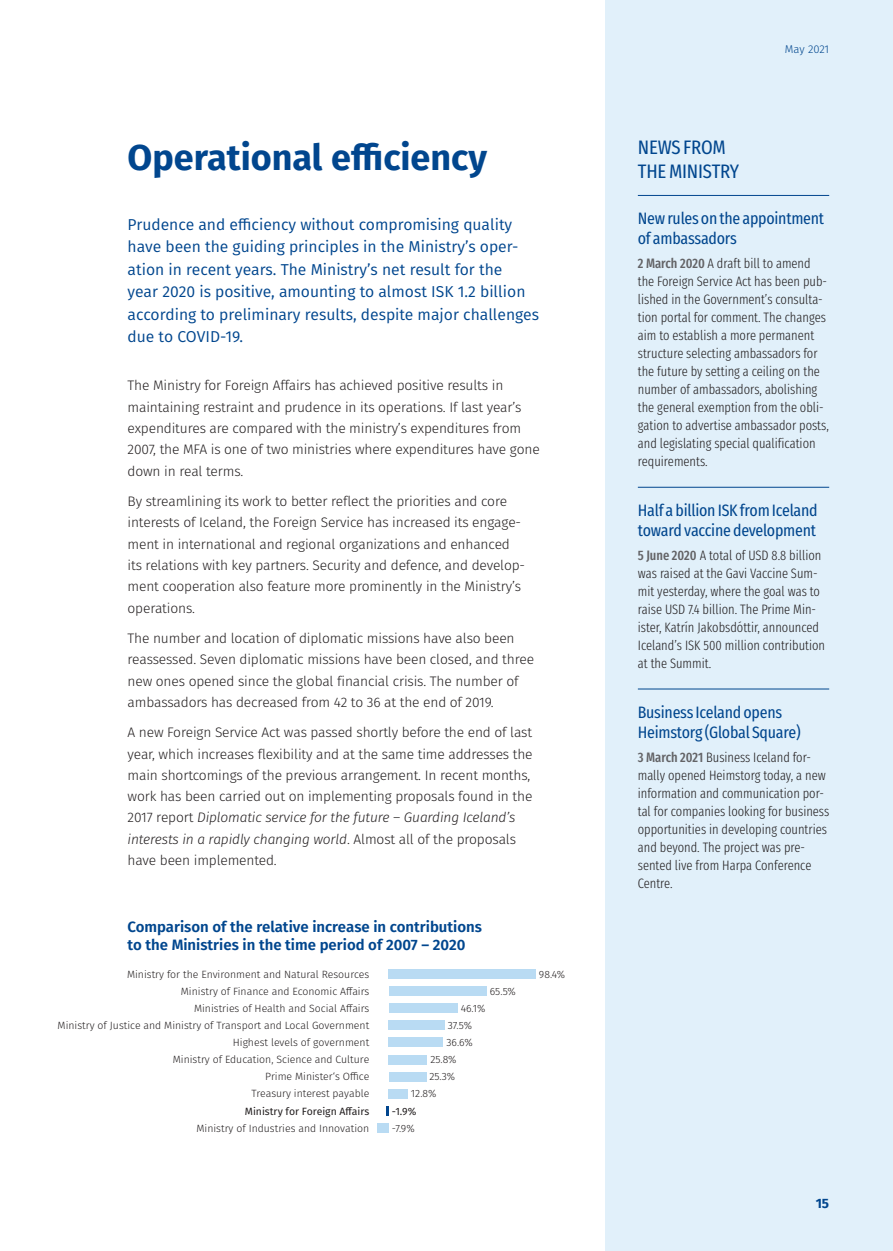
<style>
.page{position:relative;width:893px;height:1251px;background:#fff}
.page>*{position:absolute;margin:0;border:0;box-sizing:border-box;transform-origin:0 0}
.t1{font:700 36px "Fira GO";color:#01468e}
.t2{font:19.5px/23.4px "Fira Sans Condensed";letter-spacing:-.01em;color:#01468e}
.t3{font:16.5px/19.8px "Fira Sans Condensed";letter-spacing:-.015em;color:#01468e}
.t4{font:15.75px/22.5px "Fira GO";color:#01468e}
.t5{font:600 15px/18px "Fira GO";color:#01468e}
.t6{font:300 13.8px/21.3px "Fira GO";letter-spacing:-.01em;color:#231f20}
.t7{font:300 13.65px/18px "Fira Sans Compressed";color:#231f20}
.t8{font:700 13.5px "Fira GO";color:#01468e}
.t9{font:300 11.25px "Fira GO";letter-spacing:-.005em;color:#01468e}
.t10{font:300 10.5px/17.1px "Fira GO";color:#231f20;text-align:right}
.t11{font:10.5px "Fira GO";color:#231f20}
.s1{font-style:italic}
.s2{font-weight:500;color:#636366}
</style>
<div class="page">
<div style="left:606px;top:0;width:287px;height:1250px;background:#e1f0fa"></div>
<hr style="left:638px;top:195px;width:191px;height:1px;background:#01468e">
<hr style="left:638px;top:487px;width:191px;height:1px;background:#01468e">
<hr style="left:638px;top:688px;width:191px;height:1px;background:#01468e">
<div style="left:389px;top:969px;width:147px;height:9px;background:#b9dbf3"></div>
<div style="left:389px;top:986px;width:98px;height:9px;background:#b9dbf3"></div>
<div style="left:389px;top:1003px;width:69px;height:10px;background:#b9dbf3"></div>
<div style="left:389px;top:1020px;width:56px;height:10px;background:#b9dbf3"></div>
<div style="left:389px;top:1037px;width:54px;height:10px;background:#b9dbf3"></div>
<div style="left:389px;top:1054px;width:38px;height:10px;background:#b9dbf3"></div>
<div style="left:389px;top:1071px;width:37px;height:10px;background:#b9dbf3"></div>
<div style="left:389px;top:1088px;width:19px;height:10px;background:#b9dbf3"></div>
<svg style="left:386px;top:1106px;width:3px;height:9px"></svg>
<div style="left:377px;top:1122px;width:12px;height:10px;background:#b9dbf3"></div>
<h1 class="t1" style="left:128px;top:136px;width:361px">Operational efficiency</h1>
<p class="t4" style="left:128px;top:213px;width:413px">Prudence and efficiency without compromising quality have been the guiding principles in the Ministry’s oper&shy;ation in recent years. The Ministry’s net result for the<br>year 2020 is positive, amounting to almost ISK 1.2 billion according to preliminary results, despite major challenges due to COVID-19.</p>
<p class="t6" style="left:128px;top:375px;width:414px">The Ministry for Foreign Affairs has achieved positive results in maintaining restraint and prudence in its operations. If last year’s expenditures are compared with the ministry’s expenditures from 2007, the MFA is one of two ministries where expenditures have gone down in real terms.</p>
<p class="t6" style="left:128px;top:490px;width:399px">By streamlining its work to better reflect the priorities and core interests of Iceland, the Foreign Service has increased its engage&shy;ment in international and regional organizations and enhanced its relations with key partners. Security and defence, and develop&shy;ment cooperation also feature more prominently in the Ministry’s operations.</p>
<p class="t6" style="left:128px;top:627px;width:408px">The number and location of diplomatic missions have also been reassessed. Seven diplomatic missions have been closed, and three new ones opened since the global financial crisis. The number of ambassadors has decreased from 42 to 36 at the end of 2019.</p>
<p class="t6" style="left:128px;top:721px;width:407px">A new Foreign Service Act was passed shortly before the end of last year, which increases flexibility and at the same time addresses the main shortcomings of the previous arrangement. In recent months, work has been carried out on implementing proposals found in the 2017 report <span class="s1">Diplomatic service for the future – Guarding Iceland’s interests in a rapidly changing world</span>. Almost all of the proposals have been implemented.</p>
<p class="t5" style="left:128px;top:918px;width:356px">Comparison of the relative increase in contributions to the Ministries in the time period of 2007 – 2020</p>
<p class="t10" style="left:127px;top:965px;width:244px">Ministry for the Environment and Natural Resources</p>
<p class="t10" style="left:58px;top:982px;width:313px">Ministry of Finance and Economic Affairs<br>Ministries of Health and Social Affairs<br>Ministry of Justice and Ministry of Transport and Local Government Highest levels of government<br>Ministry of Education, Science and Culture<br>Prime Minister‘s Office<br>Treasury interest payable</p>
<p class="t11" style="left:245px;top:1104px;width:126px">Ministry for Foreign Affairs</p>
<p class="t10" style="left:196px;top:1119px;width:174px">Ministry of Industries and Innovation</p>
<p class="t10" style="left:490px;top:982px;width:28px">65.5%</p>
<p class="t10" style="left:461px;top:999px;width:26px">46.1%</p>
<p class="t10" style="left:448px;top:1016px;width:26px">37.5%</p>
<p class="t10" style="left:446px;top:1033px;width:28px">36.6%</p>
<p class="t10" style="left:430px;top:1050px;width:28px">25.8%</p>
<p class="t10" style="left:429px;top:1067px;width:27px">25.3%</p>
<p class="t10" style="left:411px;top:1085px;width:27px">12.8%</p>
<p class="t11" style="left:392px;top:1104px;width:26px">-1.9%</p>
<p class="t10" style="left:392px;top:1119px;width:24px">-7.9%</p>
<p class="t10" style="left:539px;top:965px;width:28px">98.4%</p>
<p class="t9" style="left:785px;top:43px;width:46px">May 2021</p>
<h2 class="t2" style="left:638px;top:133px;width:103px">NEWS FROM<br>THE MINISTRY</h2>
<p class="t3" style="left:638px;top:207px;width:188px">New rules on the appointment of ambassadors</p>
<p class="t7" style="left:638px;top:254px;width:193px"><span class="s2">2 March 2020</span> A draft bill to amend the Foreign Service Act has been pub&shy;lished in the Government’s consulta&shy;tion portal for comment. The changes aim to establish a more permanent structure selecting ambassadors for the future by setting a ceiling on the number of ambassadors, abolishing the general exemption from the obli&shy;gation to advertise ambassador posts, and legislating special qualification requirements.</p>
<p class="t3" style="left:638px;top:498px;width:181px">Half a billion ISK from Iceland toward vaccine development</p>
<p class="t7" style="left:638px;top:546px;width:189px"><span class="s2">5 June 2020</span> A total of USD 8.8 billion was raised at the Gavi Vaccine Sum&shy;mit yesterday, where the goal was to raise USD 7.4 billion. The Prime Min&shy;ister, Katrín Jakobsdóttir, announced Iceland’s ISK 500 million contribution at the Summit.</p>
<p class="t3" style="left:638px;top:700px;width:164px">Business Iceland opens<br>Heimstorg (Global Square)</p>
<p class="t7" style="left:638px;top:747px;width:193px"><span class="s2">3 March 2021</span> Business Iceland for&shy;mally opened Heimstorg today, a new information and communication por&shy;tal for companies looking for business opportunities in developing countries and beyond. The project was pre&shy;sented live from Harpa Conference<br>Centre.</p>
<p class="t8" style="left:816px;top:1195px;width:15px">15</p>
</div>
